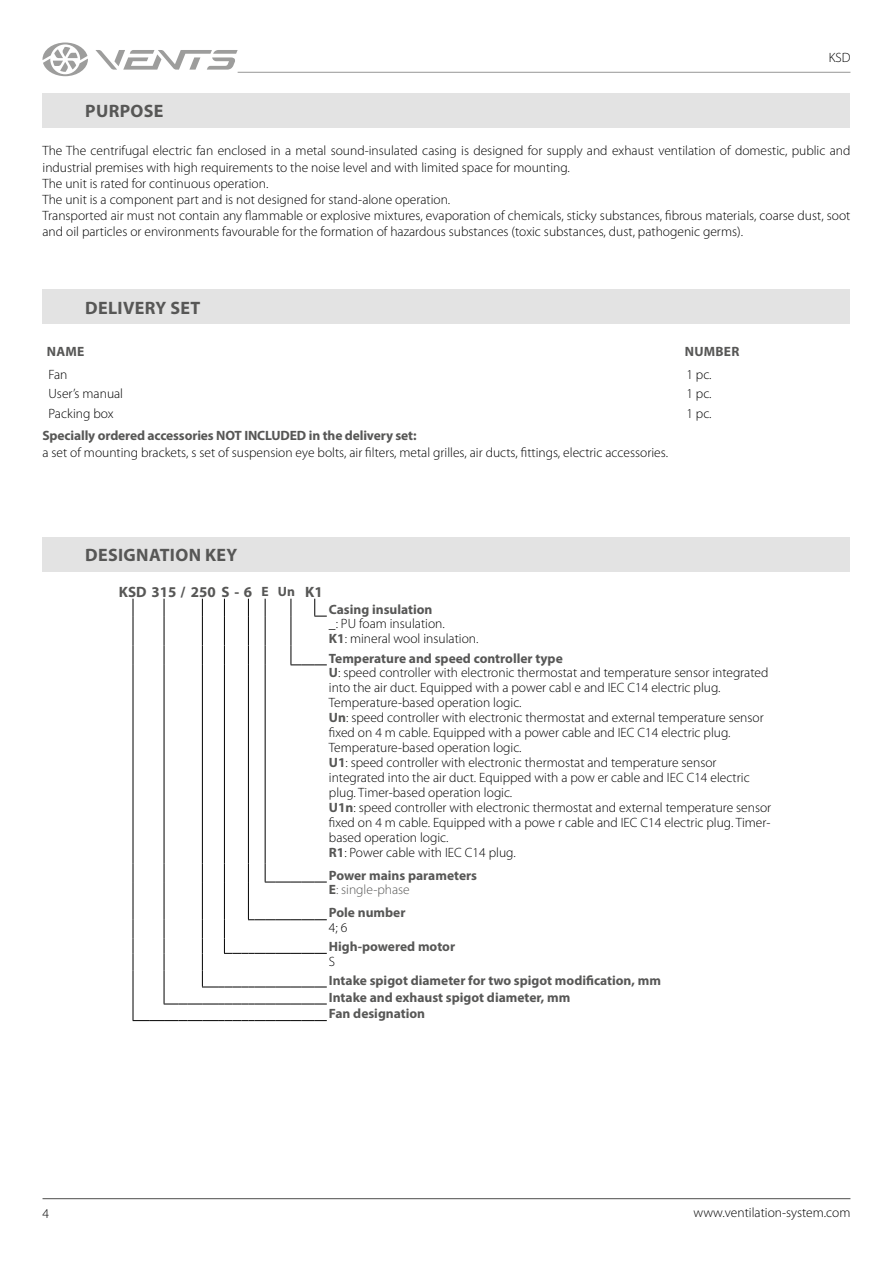
<style>
.page{position:relative;width:893px;height:1263px;background:#fff}
.page>*{position:absolute;margin:0;border:0;box-sizing:border-box;transform-origin:0 0}
.t1{font:700 18px "Myriad Pro";letter-spacing:.02em;color:#575756}
.t2{font:700 15px "Myriad Pro";color:#575756}
.t3{font:300 13.5px/15px "Myriad Pro";color:#000}
.t4{font:700 13.5px/16.8px "Myriad Pro";color:#575756}
.s1{font-size:13.5px}
.s2{font-weight:700;color:#575756}
.s3{font-weight:300}
</style>
<div class="page">
<hr style="left:43px;top:1198px;width:807px;height:1px;background:#575756">
<hr style="left:238px;top:72px;width:612px;height:1px;background:#9d9d9c">
<svg style="left:95px;top:50px;width:143px;height:20px"></svg>
<svg style="left:43px;top:43px;width:45px;height:33px"></svg>
<div style="left:43px;top:94px;width:807px;height:34px;background:#e3e3e3"></div>
<div style="left:43px;top:290px;width:807px;height:34px;background:#e3e3e3"></div>
<div style="left:43px;top:537px;width:807px;height:34px;background:#e3e3e3"></div>
<svg style="left:133px;top:599px;width:1px;height:66px"></svg>
<hr style="left:133px;top:665px;width:1px;height:199px;background:#000">
<svg style="left:164px;top:599px;width:1px;height:66px"></svg>
<hr style="left:164px;top:665px;width:1px;height:199px;background:#000">
<svg style="left:265px;top:599px;width:1px;height:66px"></svg>
<svg style="left:291px;top:599px;width:36px;height:66px"></svg>
<hr style="left:265px;top:665px;width:1px;height:199px;background:#000">
<svg style="left:248px;top:599px;width:1px;height:66px"></svg>
<hr style="left:248px;top:665px;width:1px;height:199px;background:#000">
<svg style="left:224px;top:599px;width:1px;height:66px"></svg>
<hr style="left:224px;top:665px;width:1px;height:199px;background:#000">
<svg style="left:202px;top:599px;width:1px;height:66px"></svg>
<hr style="left:202px;top:665px;width:1px;height:199px;background:#000">
<svg style="left:133px;top:864px;width:194px;height:157px"></svg>
<h1 class="t1" style="left:85px;top:99px;width:80px">PURPOSE</h1>
<p class="t3" style="left:829px;top:51px;width:23px">KSD</p>
<p class="t3" style="left:43px;top:143px;width:809px;line-height:16.2px">The The centrifugal electric fan enclosed in a metal sound-insulated casing is designed for supply and exhaust ventilation of domestic, public and industrial premises with high requirements to the noise level and with limited space for mounting.<br>The unit is rated for continuous operation.<br>The unit is a component part and is not designed for stand-alone operation.<br>Transported air must not contain any flammable or explosive mixtures, evaporation of chemicals, sticky substances, fibrous materials, coarse dust, soot and oil particles or environments favourable for the formation of hazardous substances (toxic substances, dust, pathogenic germs).</p>
<h1 class="t1" style="left:85px;top:296px;width:117px">DELIVERY SET</h1>
<p class="t4" style="left:47px;top:343px;width:39px">NAME</p>
<p class="t4" style="left:685px;top:343px;width:56px">NUMBER</p>
<p class="t3" style="left:49px;top:367px;width:20px">Fan</p>
<p class="t3" style="left:686px;top:367px;width:27px">1 pc.</p>
<p class="t3" style="left:49px;top:386px;width:76px">User’s manual</p>
<p class="t3" style="left:686px;top:386px;width:27px">1 pc.</p>
<p class="t3" style="left:49px;top:406px;width:67px">Packing box</p>
<p class="t3" style="left:686px;top:406px;width:27px">1 pc.</p>
<p class="t4" style="left:43px;top:427px;width:376px">Specially ordered accessories NOT INCLUDED in the delivery set:</p>
<p class="t3" style="left:43px;top:445px;width:627px">a set of mounting brackets, s set of suspension eye bolts, air filters, metal grilles, air ducts, fittings, electric accessories.</p>
<h1 class="t1" style="left:85px;top:543px;width:154px">DESIGNATION KEY</h1>
<p class="t2" style="left:119px;top:582px;width:205px">KSD315/250 S-6 <span class="s1">E Un</span> K1</p>
<p class="t4" style="left:329px;top:601px;width:105px">Casing insulation</p>
<p class="t3" style="left:329px;top:617px;width:151px">_: PU foam insulation.<br><span class="s2">K1</span>: mineral wool insulation.</p>
<p class="t3" style="left:329px;top:651px;width:444px"><span class="s2">Temperature and speed controller type<br>U</span>: speed controller with electronic thermostat and temperature sensor integrated into the air duct. Equipped with a power cabl e and IEC C14 electric plug.<br>Temperature-based operation logic.<br><span class="s2">Un</span>: speed controller with electronic thermostat and external temperature sensor fixed on 4 m cable. Equipped with a power cable and IEC C14 electric plug.<br>Temperature-based operation logic.<br><span class="s2">U1</span>: speed controller with electronic thermostat and temperature sensor integrated into the air duct. Equipped with a pow er cable and IEC C14 electric plug. Timer-based operation logic.<br><span class="s2">U1n</span>: speed controller with electronic thermostat and external temperature sensor fixed on 4 m cable. Equipped with a powe r cable and IEC C14 electric plug. Timer&shy;based operation logic.<br><span class="s2">R1</span>: Power cable with IEC C14 plug.</p>
<p class="t4" style="left:329px;top:868px;width:150px;line-height:14.4px">Power mains parameters<br>E<span class="s3">: single-phase</span></p>
<p class="t4" style="left:329px;top:904px;width:78px">Pole number</p>
<p class="t3" style="left:329px;top:920px;width:20px">4; 6</p>
<p class="t4" style="left:329px;top:937px;width:128px">High-powered motor</p>
<p class="t3" style="left:329px;top:954px;width:8px">S</p>
<p class="t4" style="left:329px;top:971px;width:334px">Intake spigot diameter for two spigot modification, mm<br>Intake and exhaust spigot diameter, mm<br>Fan designation</p>
<p class="t3" style="left:43px;top:1206px;width:8px">4</p>
<p class="t3" style="left:694px;top:1205px;width:158px">www.ventilation-system.com</p>
</div>
